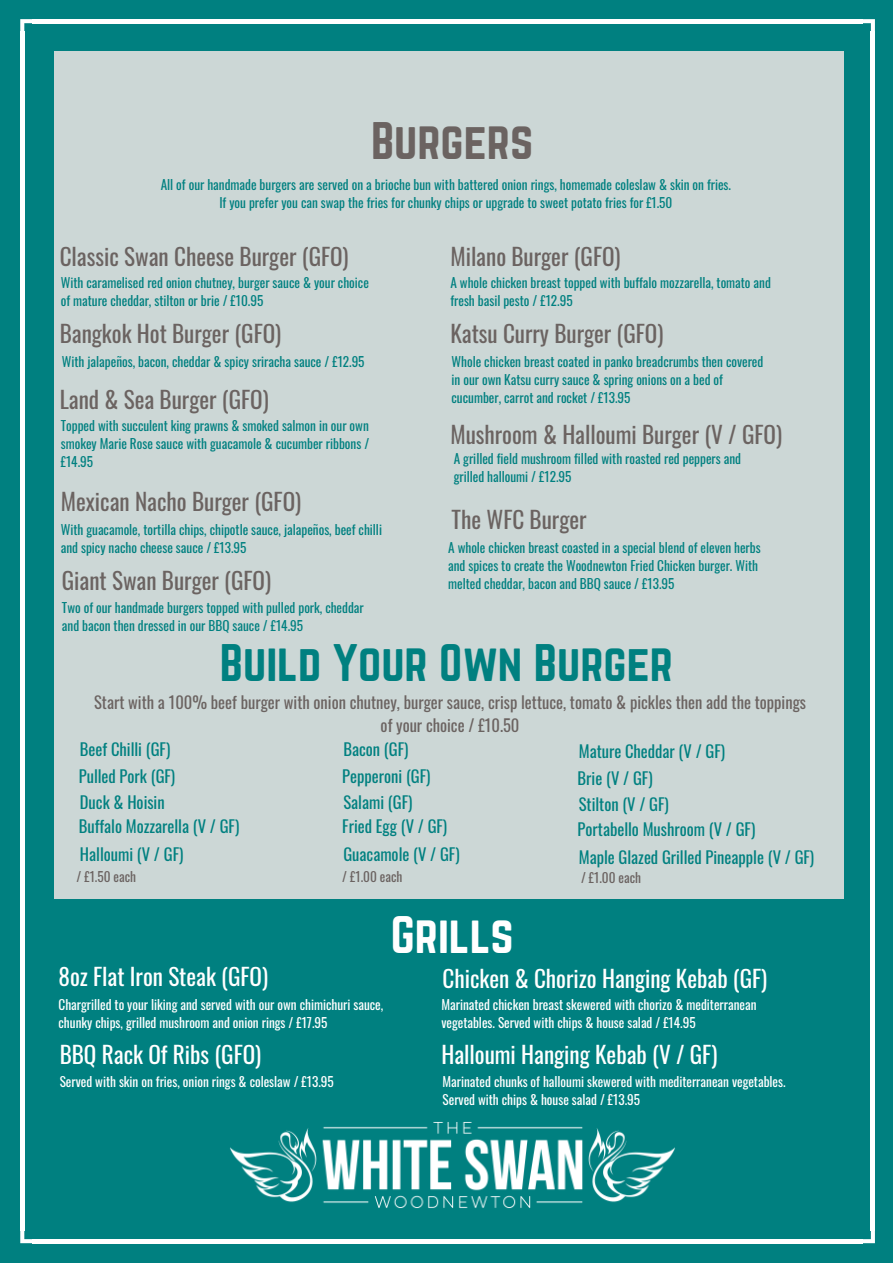
<style>
.page{position:relative;width:893px;height:1263px;background:#008080}
.page>*{position:absolute;margin:0;border:0;box-sizing:border-box;transform-origin:0 0}
.t1{font:46.35px "Norwester";color:#008080}
.t2{font:46.35px "Norwester";color:#6b6361}
.t3{font:46.35px "Norwester";color:#fff}
.t4{font:23.25px "Oswald";color:#6b6361}
.t5{font:23.25px "Oswald";color:#fff}
.t6{font:16.5px "Oswald";color:#008080}
.t7{font:16.5px/22.5px "Oswald";color:#6b6361;text-align:center}
.t8{font:13.2px/18px "Oswald";color:#008080}
.t9{font:13.2px/18px "Oswald";color:#fff}
.t10{font:13.2px "Oswald";color:#6b6361}
</style>
<div class="page">
<hr style="left:871px;top:31px;width:4px;height:1200px;background:#fff">
<hr style="left:20px;top:31px;width:4px;height:1200px;background:#fff">
<hr style="left:32px;top:19px;width:831px;height:4px;background:#fff">
<hr style="left:32px;top:1239px;width:831px;height:4px;background:#fff">
<svg style="left:862px;top:19px;width:13px;height:13px"></svg>
<svg style="left:20px;top:19px;width:13px;height:13px"></svg>
<svg style="left:863px;top:1231px;width:12px;height:12px"></svg>
<svg style="left:20px;top:1231px;width:12px;height:12px"></svg>
<div style="left:36px;top:33px;width:825px;height:884px;background:#ccd7d6"></div>
<div style="left:844px;top:899px;width:24px;height:24px;background:#008080"></div>
<div style="left:30px;top:50px;width:23px;height:851px;background:#008080"></div>
<div style="left:30px;top:899px;width:23px;height:24px;background:#008080"></div>
<div style="left:844px;top:50px;width:24px;height:851px;background:#008080"></div>
<div style="left:52px;top:899px;width:794px;height:24px;background:#008080"></div>
<div style="left:844px;top:27px;width:24px;height:24px;background:#008080"></div>
<div style="left:30px;top:27px;width:23px;height:24px;background:#008080"></div>
<div style="left:52px;top:27px;width:794px;height:24px;background:#008080"></div>
<img style="left:230px;top:1121px;width:445px;height:88px">
<h1 class="t2" style="left:371px;top:118px;width:164px">Burgers</h1>
<p class="t8" style="left:161px;top:175px;width:572px;text-align:center">All of our handmade burgers are served on a brioche bun with battered onion rings, homemade coleslaw &amp; skin on fries.<br>If you prefer you can swap the fries for chunky chips or upgrade to sweet potato fries for £1.50</p>
<h2 class="t4" style="left:60px;top:238px;width:290px">Classic Swan Cheese Burger (GFO)</h2>
<p class="t8" style="left:61px;top:273px;width:310px">With caramelised red onion chutney, burger sauce &amp; your choice of mature cheddar, stilton or brie / £10.95</p>
<h2 class="t4" style="left:60px;top:316px;width:223px">Bangkok Hot Burger (GFO)</h2>
<p class="t8" style="left:62px;top:352px;width:304px">With jalapeños, bacon, cheddar &amp; spicy sriracha sauce / £12.95</p>
<h2 class="t4" style="left:60px;top:381px;width:211px">Land &amp; Sea Burger (GFO)</h2>
<p class="t8" style="left:61px;top:416px;width:310px;text-align:justify">Topped with succulent king prawns &amp; smoked salmon in our own smokey Marie Rose sauce with guacamole &amp; cucumber ribbons / £14.95</p>
<h2 class="t4" style="left:61px;top:483px;width:242px">Mexican Nacho Burger (GFO)</h2>
<p class="t8" style="left:61px;top:520px;width:323px">With guacamole, tortilla chips, chipotle sauce, jalapeños, beef chilli and spicy nacho cheese sauce / £13.95</p>
<h2 class="t4" style="left:62px;top:562px;width:211px">Giant Swan Burger (GFO)</h2>
<p class="t8" style="left:62px;top:598px;width:303px">Two of our handmade burgers topped with pulled pork, cheddar and bacon then dressed in our BBQ sauce / £14.95</p>
<h2 class="t4" style="left:450px;top:238px;width:172px">Milano Burger (GFO)</h2>
<p class="t8" style="left:450px;top:273px;width:322px">A whole chicken breast topped with buffalo mozzarella, tomato and fresh basil pesto / £12.95</p>
<h2 class="t4" style="left:450px;top:316px;width:215px">Katsu Curry Burger (GFO)</h2>
<p class="t8" style="left:452px;top:352px;width:313px">Whole chicken breast coated in panko breadcrumbs then covered in our own Katsu curry sauce &amp; spring onions on a bed of cucumber, carrot and rocket / £13.95</p>
<h2 class="t4" style="left:450px;top:416px;width:333px">Mushroom &amp; Halloumi Burger (V / GFO)</h2>
<p class="t8" style="left:454px;top:449px;width:289px">A grilled field mushroom filled with roasted red peppers and grilled halloumi / £12.95</p>
<h2 class="t4" style="left:452px;top:501px;width:137px">The WFC Burger</h2>
<p class="t8" style="left:448px;top:538px;width:314px">A whole chicken breast coasted in a special blend of eleven herbs and spices to create the Woodnewton Fried Chicken burger. With melted cheddar, bacon and BBQ sauce / £13.95</p>
<h1 class="t1" style="left:220px;top:641px;width:454px">Build Your Own Burger</h1>
<p class="t7" style="left:94px;top:691px;width:713px">Start with a 100% beef burger with onion chutney, burger sauce, crisp lettuce, tomato &amp; pickles then add the toppings of your choice / £10.50</p>
<p class="t6" style="left:80px;top:736px;width:92px">Beef Chilli (GF)</p>
<p class="t6" style="left:343px;top:736px;width:67px">Bacon (GF)</p>
<p class="t6" style="left:579px;top:738px;width:148px">Mature Cheddar (V / GF)</p>
<p class="t6" style="left:80px;top:789px;width:86px">Duck &amp; Hoisin</p>
<p class="t6" style="left:343px;top:789px;width:70px">Salami (GF)</p>
<p class="t6" style="left:579px;top:791px;width:92px">Stilton (V / GF)</p>
<p class="t6" style="left:79px;top:814px;width:162px">Buffalo Mozzarella (V / GF)</p>
<p class="t6" style="left:342px;top:814px;width:106px">Fried Egg (V / GF)</p>
<p class="t6" style="left:578px;top:816px;width:179px">Portabello Mushroom (V / GF)</p>
<p class="t10" style="left:77px;top:866px;width:61px">/ £1.50 each</p>
<p class="t10" style="left:342px;top:866px;width:62px">/ £1.00 each</p>
<p class="t10" style="left:581px;top:867px;width:62px">/ £1.00 each</p>
<p class="t6" style="left:79px;top:763px;width:98px">Pulled Pork (GF)</p>
<p class="t6" style="left:342px;top:763px;width:90px">Pepperoni (GF)</p>
<p class="t6" style="left:578px;top:765px;width:76px">Brie (V / GF)</p>
<p class="t6" style="left:80px;top:842px;width:105px">Halloumi (V / GF)</p>
<p class="t6" style="left:343px;top:842px;width:118px">Guacamole (V / GF)</p>
<p class="t6" style="left:579px;top:844px;width:237px">Maple Glazed Grilled Pineapple (V / GF)</p>
<h2 class="t5" style="left:59px;top:959px;width:211px">8oz Flat Iron Steak (GFO)</h2>
<p class="t9" style="left:59px;top:995px;width:326px">Chargrilled to your liking and served with our own chimichuri sauce, chunky chips, grilled mushroom and onion rings / £17.95</p>
<h2 class="t5" style="left:60px;top:1036px;width:203px">BBQ Rack Of Ribs (GFO)</h2>
<p class="t9" style="left:60px;top:1072px;width:276px">Served with skin on fries, onion rings &amp; coleslaw / £13.95</p>
<h1 class="t3" style="left:391px;top:912px;width:125px">Grills</h1>
<h2 class="t5" style="left:442px;top:960px;width:326px">Chicken &amp; Chorizo Hanging Kebab (GF)</h2>
<p class="t9" style="left:441px;top:995px;width:317px">Marinated chicken breast skewered with chorizo &amp; mediterranean vegetables. Served with chips &amp; house salad / £14.95</p>
<h2 class="t5" style="left:441px;top:1036px;width:277px">Halloumi Hanging Kebab (V / GF)</h2>
<p class="t9" style="left:442px;top:1072px;width:345px">Marinated chunks of halloumi skewered with mediterranean vegetables.<br>Served with chips &amp; house salad / £13.95</p>
</div>
